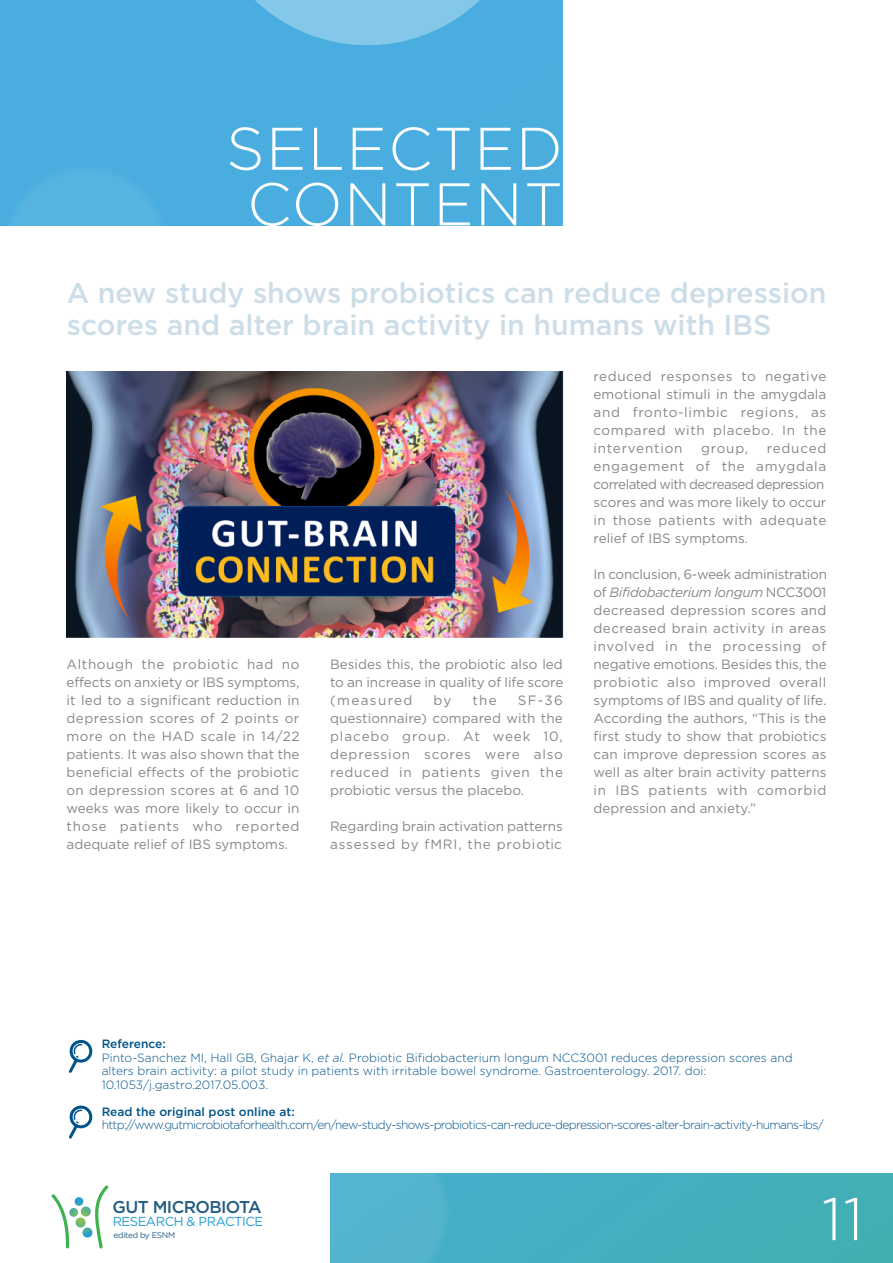
<style>
.page{position:relative;width:893px;height:1263px;background:#fff}
.page>*{position:absolute;margin:0;border:0;box-sizing:border-box;transform-origin:0 0}
.t1{font:300 60px/55.5px "Gotham";letter-spacing:.025em;color:#fff;text-align:center}
.t2{font:500 28.5px/31.5px "Gotham";color:#ccdde8}
.t3{font:500 17.1px "Gotham";letter-spacing:-.035em;color:#255d82}
.t4{font:13.5px/18px "Gotham";color:#878787;text-align:justify}
.t5{font:13.05px "Gotham";letter-spacing:-.035em;color:#269cd5}
.t6{font:300 12px/13.5px "Gotham";color:#00538a}
.t7{font:300 12px "Gotham";letter-spacing:-.055em;color:#00538a}
.t8{font:500 12px "Gotham";color:#00538a}
.t9{font:8.25px "Gotham";letter-spacing:-.035em;color:#255d82}
.s1{font-style:italic}
.s2{font-weight:500}
</style>
<div class="page">
<div style="left:0;top:0;width:563px;height:225px;background:#49aedf"></div>
<div style="left:330px;top:1173px;width:563px;height:90px;background:#43afbd"></div>
<svg style="left:52px;top:1185px;width:56px;height:63px"></svg>
<img style="left:0;top:171px;width:219px;height:212px">
<svg style="left:255px;top:0;width:225px;height:46px"></svg>
<img style="left:330px;top:1173px;width:171px;height:90px">
<svg style="left:69px;top:1105px;width:24px;height:34px"></svg>
<svg style="left:69px;top:1039px;width:24px;height:34px"></svg>
<img style="left:67px;top:371px;width:496px;height:267px">
<h1 class="t1" style="left:226px;top:120px;width:338px">SELECTED<br>CONTENT</h1>
<h2 class="t2" style="left:67px;top:277px;width:761px">A new study shows probiotics can reduce depression scores and alter brain activity in humans with IBS</h2>
<p class="t4" style="left:67px;top:655px;width:234px">Although the probiotic had no effects on anxiety or IBS symptoms, it led to a significant reduction in depression scores of 2 points or more on the HAD scale in 14/22 patients. It was also shown that the beneficial effects of the probiotic on depression scores at 6 and 10 weeks was more likely to occur in those patients who reported adequate relief of IBS symptoms.</p>
<p class="t4" style="left:330px;top:655px;width:235px">Besides this, the probiotic also led to an increase in quality of life score (measured</p>
<p class="t4" style="left:433px;top:691px;width:19px">by</p>
<p class="t4" style="left:472px;top:691px;width:26px">the</p>
<p class="t4" style="left:330px;top:691px;width:234px;text-indent:188px">SF-36 questionnaire) compared with the placebo group. At week 10, depression scores were also reduced in patients given the probiotic versus the placebo.</p>
<p class="t4" style="left:330px;top:817px;width:234px">Regarding brain activation patterns assessed by fMRI, the probiotic</p>
<p class="t4" style="left:594px;top:367px;width:234px">reduced responses to negative emotional stimuli in the amygdala and fronto-limbic regions, as compared with placebo. In the intervention</p>
<p class="t4" style="left:594px;top:439px;width:234px;text-align:left;text-indent:173px">reduced engagement of the amygdala correlated with decreased depression scores and was more likely to occur in those patients with adequate relief of IBS symptoms.</p>
<p class="t4" style="left:594px;top:565px;width:235px">In conclusion, 6-week administration of <span class="s1">Bifidobacterium longum</span> NCC3001 decreased depression scores and decreased brain activity in areas involved in the processing of negative emotions. Besides this, the probiotic also improved overall symptoms of IBS and quality of life.<br>According the authors, “This is the first study to show that probiotics can improve depression scores as well as alter brain activity patterns in IBS patients with comorbid depression and anxiety.”</p>
<p class="t4" style="left:701px;top:439px;width:49px">group,</p>
<p class="t6" style="left:102px;top:1037px;width:692px"><span class="s2">Reference:<br></span>Pinto-Sanchez MI, Hall GB, Ghajar K, <span class="s1">et al.</span> Probiotic Bifidobacterium longum NCC3001 reduces depression scores and alters brain activity: a pilot study in patients with irritable bowel syndrome. Gastroenterology. 2017. doi:<br>10.1053/j.gastro.2017.05.003.</p>
<p class="t8" style="left:102px;top:1105px;width:195px">Read the original post online at:</p>
<p class="t7" style="left:102px;top:1118px;width:724px">http://www.gutmicrobiotaforhealth.com/en/new-study-shows-probiotics-can-reduce-depression-scores-alter-brain-activity-humans-ibs/</p>
<p class="t3" style="left:113px;top:1197px;width:151px">GUT MICROBIOTA</p>
<p class="t5" style="left:113px;top:1214px;width:152px">RESEARCH &amp; PRACTICE</p>
<p class="t9" style="left:114px;top:1230px;width:63px">edited by ESNM</p>
<h1 class="t1" style="left:822px;top:1190px;width:43px">11</h1>
</div>
